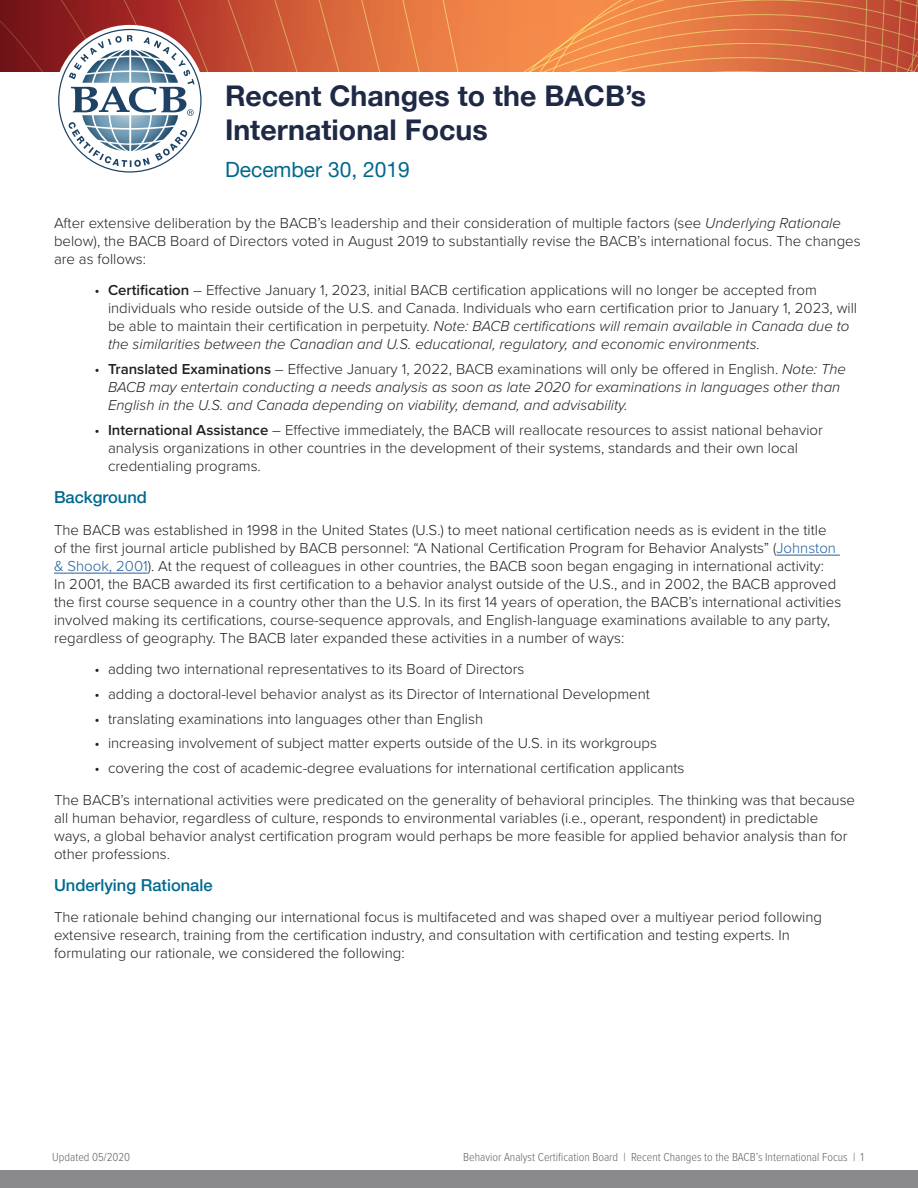
<style>
.page{position:relative;width:918px;height:1188px;background:#fff}
.page>*{position:absolute;margin:0;border:0;box-sizing:border-box;transform-origin:0 0}
.Heading_1{font:700 28.5px/34.2px "Helvetica Neue LT Pro";color:#1e2945}
.Heading_2{font:21px "Helvetica Neue LT Pro";color:#00698f}
.Heading_3{font:500 16.5px "Helvetica Neue LT Pro";color:#00698f}
.Body_Text{font:300 15px/18px "Proxima Nova";color:#231f20}
.t1{font:italic 300 15px/18px "Proxima Nova";color:#231f20}
.t2{font:300 12px "Proxima Nova Cond";color:#61646a}
.s1{font-style:italic}
.s2{font-weight:600}
.s3{font-style:normal}
.s4{font-weight:600;font-style:normal}
.s5{color:#215e9e}
</style>
<div class="page">
<div style="left:0;top:1171px;width:918px;height:17px;background:#8a8a8d"></div>
<svg style="left:0;top:0;width:918px;height:173px"></svg>
<hr style="left:777px;top:555px;width:63px;height:1px;background:#215e9e">
<hr style="left:54px;top:573px;width:94px;height:1px;background:#215e9e">
<p class="Heading_1" style="left:225px;top:78px;width:423px">Recent Changes to the BACB’s<br>International Focus</p>
<p class="Heading_2" style="left:225px;top:157px;width:186px">December 30, 2019</p>
<p class="Body_Text" style="left:54px;top:213px;width:808px">After extensive deliberation by the BACB’s leadership and their consideration of multiple factors (see <span class="s1">Underlying Rationale </span>below), the BACB Board of Directors voted in August 2019 to substantially revise the BACB’s international focus. The changes are as follows:</p>
<p class="Body_Text" style="left:108px;top:281px;width:751px;text-indent:-14px">• <span class="s2">Certification</span> – Effective January 1, 2023, initial BACB certification applications will no longer be accepted from individuals who reside outside of the U.S. and Canada. Individuals who earn certification prior to January 1, 2023, will be able to maintain their certification in perpetuity. <span class="s1">Note: BACB certifications will remain available in Canada due to the similarities between the Canadian and U.S. educational, regulatory, and economic environments.</span></p>
<p class="t1" style="left:108px;top:359px;width:740px;text-indent:-14px"><span class="s3">•</span> <span class="s4">Translated Examinations</span> <span class="s3">– Effective January 1, 2022, BACB examinations will only be offered in English.</span> Note: The<br>BACB may entertain conducting a needs analysis as soon as late 2020 for examinations in languages other than<br>English in the U.S. and Canada depending on viability, demand, and advisability.</p>
<p class="Body_Text" style="left:108px;top:420px;width:716px;text-indent:-14px">• <span class="s2">International Assistance</span> – Effective immediately, the BACB will reallocate resources to assist national behavior analysis organizations in other countries in the development of their systems, standards and their own local credentialing programs.</p>
<p class="Heading_3" style="left:54px;top:487px;width:94px">Background</p>
<p class="Body_Text" style="left:54px;top:520px;width:789px">The BACB was established in 1998 in the United States (U.S.) to meet national certification needs as is evident in the title of the first journal article published by BACB personnel: “A National Certification Program for Behavior Analysts” (<span class="s5">Johnston &amp; Shook, 2001</span>). At the request of colleagues in other countries, the BACB soon began engaging in international activity:<br>In 2001, the BACB awarded its first certification to a behavior analyst outside of the U.S., and in 2002, the BACB approved the first course sequence in a country other than the U.S. In its first 14 years of operation, the BACB’s international activities involved making its certifications, course-sequence approvals, and English-language examinations available to any party, regardless of geography. The BACB later expanded these activities in a number of ways:</p>
<p class="Body_Text" style="left:95px;top:659px;width:431px">• adding two international representatives to its Board of Directors</p>
<p class="Body_Text" style="left:95px;top:684px;width:557px">• adding a doctoral-level behavior analyst as its Director of International Development</p>
<p class="Body_Text" style="left:95px;top:709px;width:390px">• translating examinations into languages other than English</p>
<p class="Body_Text" style="left:95px;top:734px;width:564px">• increasing involvement of subject matter experts outside of the U.S. in its workgroups</p>
<p class="Body_Text" style="left:95px;top:758px;width:592px">• covering the cost of academic-degree evaluations for international certification applicants</p>
<p class="Body_Text" style="left:54px;top:790px;width:803px">The BACB’s international activities were predicated on the generality of behavioral principles. The thinking was that because all human behavior, regardless of culture, responds to environmental variables (i.e., operant, respondent) in predictable ways, a global behavior analyst certification program would perhaps be more feasible for applied behavior analysis than for other professions.</p>
<p class="Heading_3" style="left:54px;top:875px;width:160px">Underlying Rationale</p>
<p class="Body_Text" style="left:54px;top:908px;width:770px">The rationale behind changing our international focus is multifaceted and was shaped over a multiyear period following extensive research, training from the certification industry, and consultation with certification and testing experts. In formulating our rationale, we considered the following:</p>
<p class="t2" style="left:52px;top:1149px;width:79px">Updated 05/2020</p>
<p class="t2" style="left:463px;top:1149px;width:402px">Behavior Analyst Certification Board | Recent Changes to the BACB’s International Focus | 1</p>
</div>
